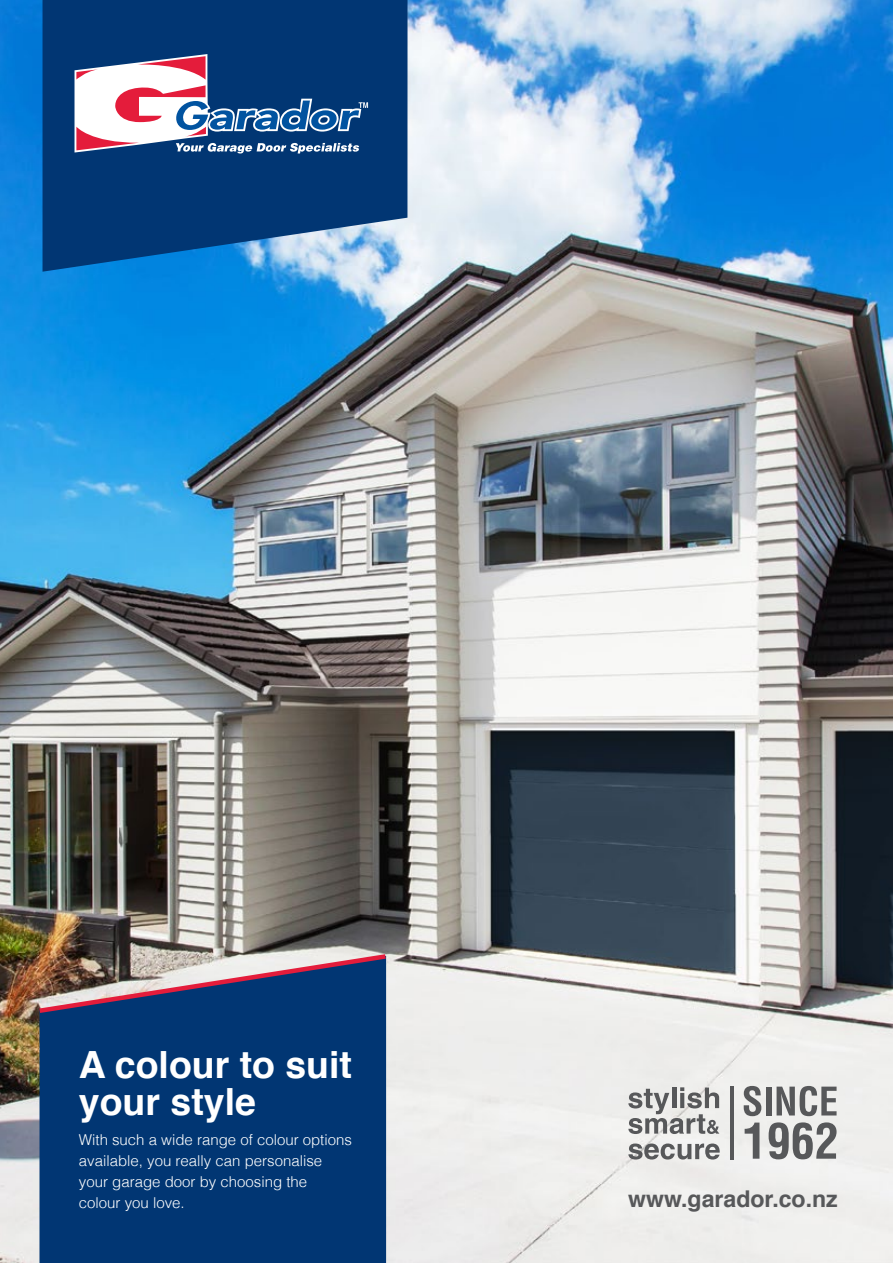
<style>
.page{position:relative;width:893px;height:1263px;background:#fff}
.page>*{position:absolute;margin:0;border:0;box-sizing:border-box;transform-origin:0 0}
.t1{font:700 37.5px/37.5px "Helvetica";color:#fff}
.t2{font:700 23.1px "Helvetica";color:#57585a}
.t3{font:300 15px/21px "Helvetica";color:#fff}
</style>
<div class="page">
<img style="left:0;top:0;width:893px;height:1263px">
<svg style="left:628px;top:1087px;width:91px;height:47px;background:#b3b3b2"></svg>
<svg style="left:628px;top:1143px;width:92px;height:16px"></svg>
<hr style="left:730px;top:1087px;width:4px;height:73px;background:#57585a">
<svg style="left:744px;top:1086px;width:17px;height:30px"></svg>
<div style="left:766px;top:1086px;width:5px;height:29px;background:#57585a"></div>
<svg style="left:777px;top:1086px;width:59px;height:30px;background:#9e9e9e"></svg>
<svg style="left:745px;top:1122px;width:14px;height:37px"></svg>
<svg style="left:769px;top:1122px;width:67px;height:37px;background:#999a9a"></svg>
<div style="left:39px;top:1016px;width:347px;height:247px;background:#013673"></div>
<img style="left:35px;top:951px;width:356px;height:65px">
<svg style="left:43px;top:0;width:364px;height:272px;background:#124883"></svg>
<svg style="left:75px;top:54px;width:293px;height:99px"></svg>
<p class="t1" style="left:79px;top:1046px;width:275px">A colour to suit your style</p>
<p class="t3" style="left:79px;top:1127px;width:275px">With such a wide range of colour options available, you really can personalise your garage door by choosing the colour you love.</p>
<p class="t2" style="left:628px;top:1180px;width:211px">www.garador.co.nz</p>
</div>
